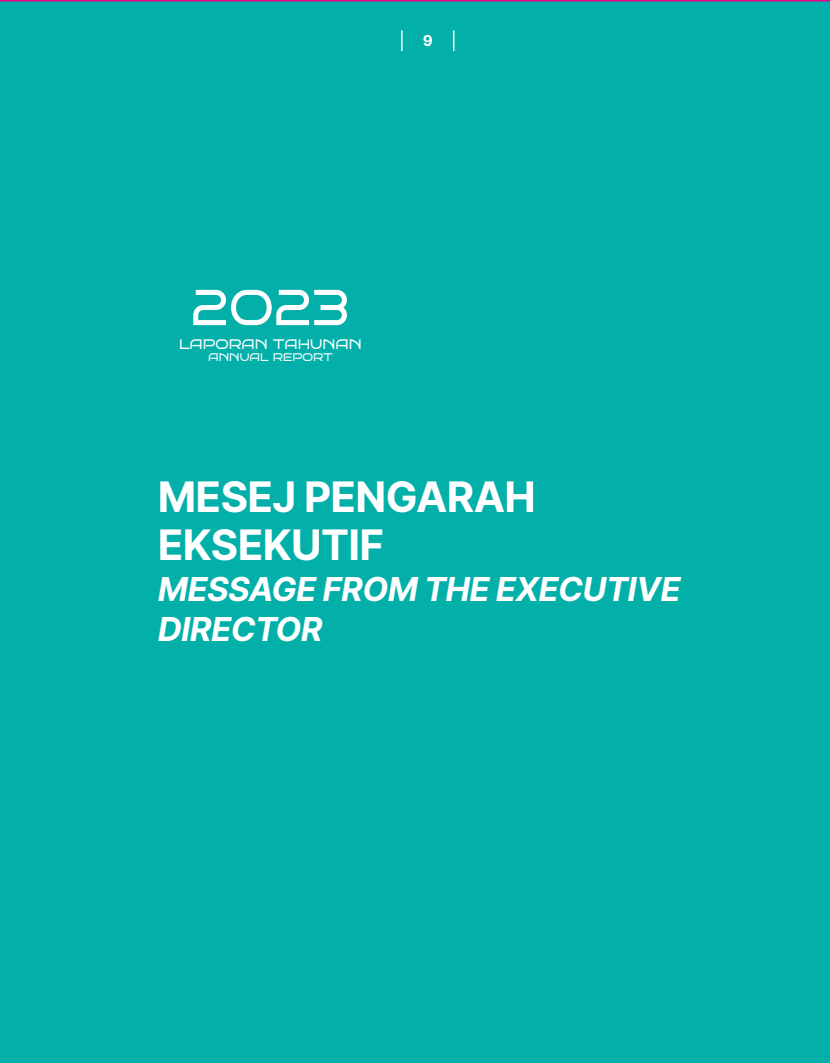
<style>
.page{position:relative;width:830px;height:1063px;background:#fff}
.page>*{position:absolute;margin:0;border:0;box-sizing:border-box;transform-origin:0 0}
.t1{font:50.4px "Bruno Ace SC";color:#fff}
.t2{font:700 42px/48px "Inter Tight";letter-spacing:.015em;color:#fff}
.t3{font:italic 700 33px/40.5px "Inter Tight";letter-spacing:.015em;color:#fff}
.t4{font:700 15px "Inter Tight";color:#fff}
.t5{font:13.8px "Bruno Ace";color:#fff}
.t6{font:10.95px "Bruno Ace";color:#fff}
</style>
<div class="page">
<div style="left:0;top:0;width:829px;height:1063px;background:#03b0a9"></div>
<svg style="left:453px;top:30px;width:1px;height:21px"></svg>
<svg style="left:401px;top:30px;width:1px;height:21px"></svg>
<p class="t4" style="left:423px;top:29px;width:11px">9</p>
<h1 class="t1" style="left:191px;top:279px;width:160px">2023</h1>
<p class="t5" style="left:179px;top:336px;width:184px">LAPORAN TAHUNAN</p>
<p class="t6" style="left:208px;top:351px;width:126px">ANNUAL REPORT</p>
<p class="t2" style="left:158px;top:472px;width:378px">MESEJ PENGARAH<br>EKSEKUTIF</p>
<p class="t3" style="left:158px;top:567px;width:523px">MESSAGE FROM THE EXECUTIVE<br>DIRECTOR</p>
</div>
